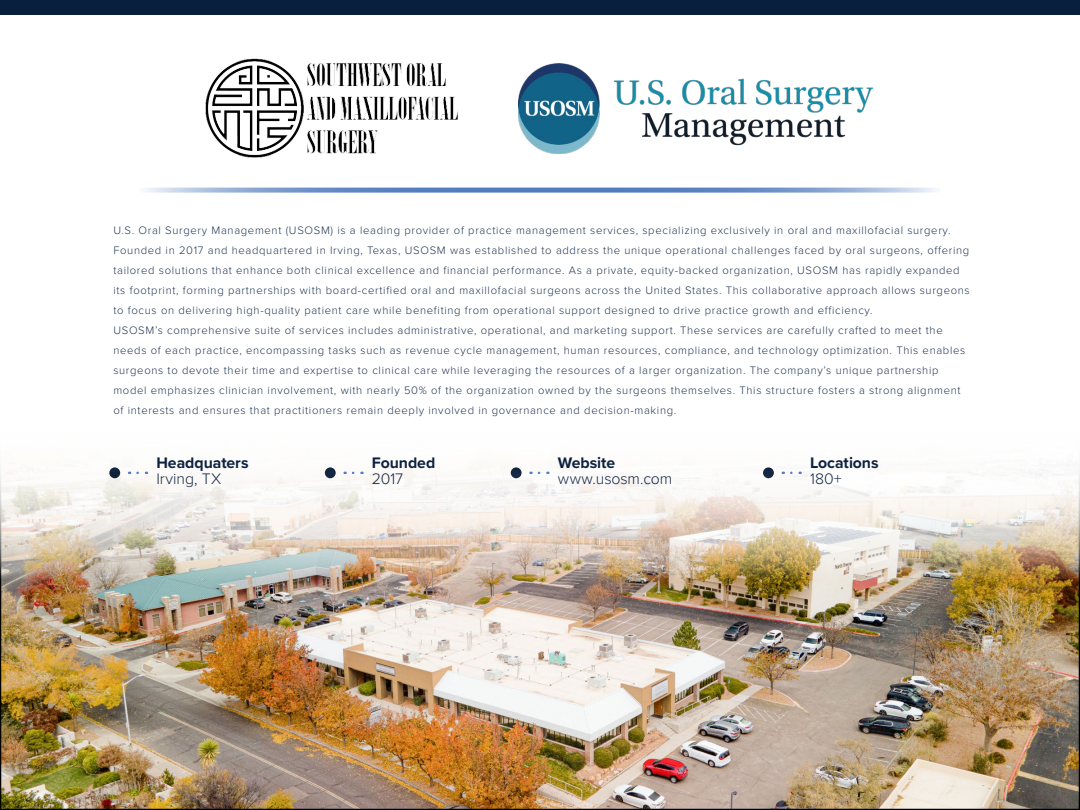
<style>
.page{position:relative;width:1080px;height:810px;background:#fff}
.page>*{position:absolute;margin:0;border:0;box-sizing:border-box;transform-origin:0 0}
.t1{font:700 15.88px "Proxima Nova";letter-spacing:-.005em;color:#091f3e}
.t2{font:300 15.88px "Proxima Nova";color:#091f3e}
.t3{font:300 11.25px/20px "Proxima Nova";letter-spacing:.06em;color:#081f3f}
</style>
<div class="page">
<div style="left:0;top:0;width:1080px;height:14px;background:#091f3e"></div>
<svg style="left:145px;top:188px;width:791px;height:5px"></svg>
<img style="left:205px;top:58px;width:253px;height:100px">
<img style="left:518px;top:63px;width:354px;height:91px">
<img style="left:2px;top:467px;width:1076px;height:341px">
<p class="t3" style="left:113px;top:220px;width:858px">U.S. Oral Surgery Management (USOSM) is a leading provider of practice management services, specializing exclusively in oral and maxillofacial surgery.<br>Founded in 2017 and headquartered in Irving, Texas, USOSM was established to address the unique operational challenges faced by oral surgeons, offering tailored solutions that enhance both clinical excellence and financial performance. As a private, equity-backed organization, USOSM has rapidly expanded its footprint, forming partnerships with board-certified oral and maxillofacial surgeons across the United States. This collaborative approach allows surgeons to focus on delivering high-quality patient care while benefiting from operational support designed to drive practice growth and efficiency.<br>USOSM’s comprehensive suite of services includes administrative, operational, and marketing support. These services are carefully crafted to meet the needs of each practice, encompassing tasks such as revenue cycle management, human resources, compliance, and technology optimization. This enables surgeons to devote their time and expertise to clinical care while leveraging the resources of a larger organization. The company’s unique partnership model emphasizes clinician involvement, with nearly 50% of the organization owned by the surgeons themselves. This structure fosters a strong alignment of interests and ensures that practitioners remain deeply involved in governance and decision-making.</p>
<h1 class="t1" style="left:156px;top:451px;width:94px">Headquaters</h1>
<h1 class="t2" style="left:156px;top:467px;width:66px">Irving, TX</h1>
<h1 class="t1" style="left:372px;top:451px;width:65px">Founded</h1>
<h1 class="t2" style="left:372px;top:467px;width:33px">2017</h1>
<h1 class="t1" style="left:558px;top:451px;width:59px">Website</h1>
<h1 class="t2" style="left:558px;top:467px;width:116px">www.usosm.com</h1>
<h1 class="t1" style="left:810px;top:451px;width:70px">Locations</h1>
<h1 class="t2" style="left:810px;top:467px;width:33px">180+</h1>
</div>
